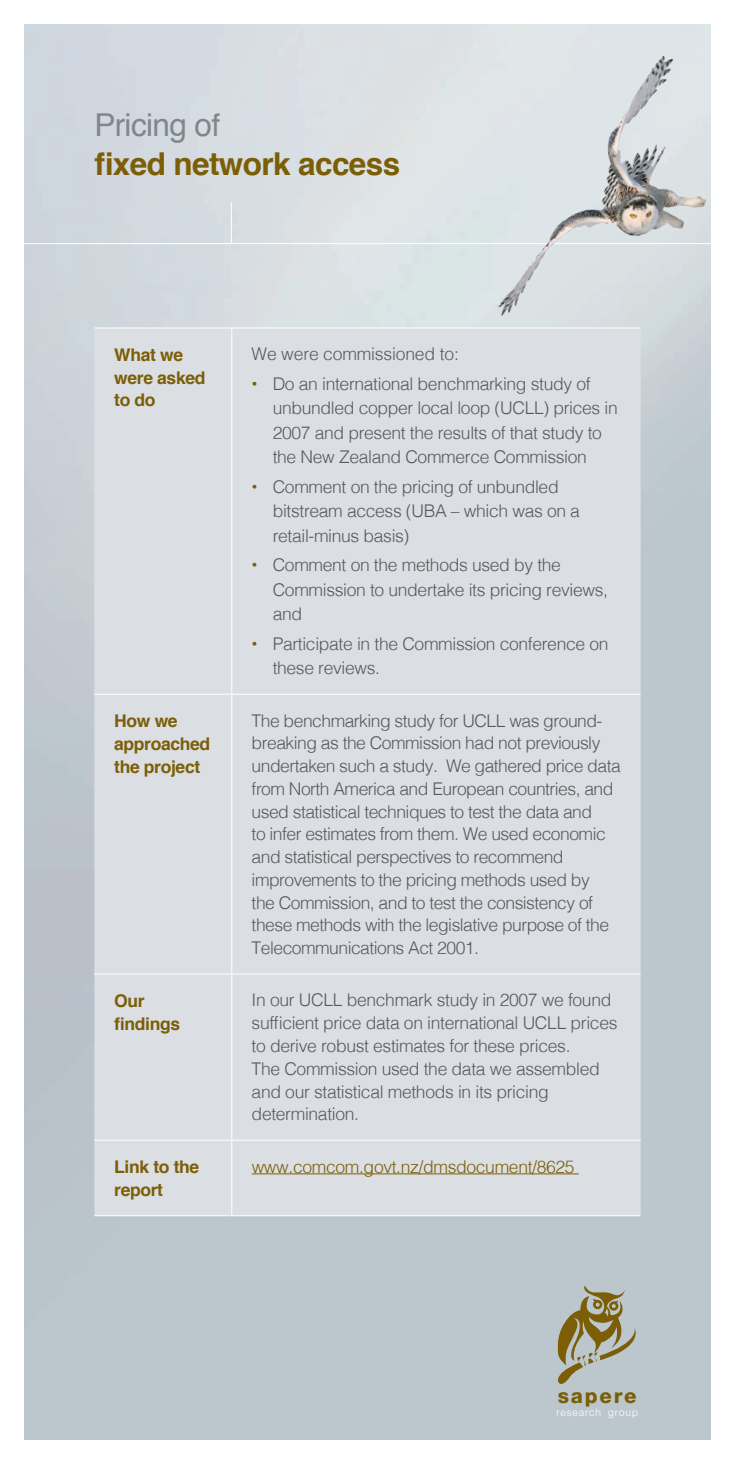
<style>
.page{position:relative;width:735px;height:1464px;background:#fff}
.page>*{position:absolute;margin:0;border:0;box-sizing:border-box;transform-origin:0 0}
.t1{font:700 31.5px "Helvetica";letter-spacing:-.02em;color:#7b5e06}
.t2{font:31.5px "Helvetica";letter-spacing:-.02em;color:#81868d}
.t3{font:800 20.3px "Helvetica Neue";letter-spacing:.09em;color:#7b5e06}
.t4{font:300 17.5px/22.8px "Helvetica";letter-spacing:-.02em;color:#57585a}
.t5{font:700 17.5px/22.8px "Helvetica";letter-spacing:-.02em;color:#7b5e06}
.t6{font:300 17.5px "Helvetica";letter-spacing:-.02em;color:#7b5e06}
.t7{font:300 10.5px "Helvetica Neue";letter-spacing:.08em;color:#fff}
.s1{font-weight:700;color:#7b5e06}
</style>
<div class="page">
<svg style="left:556px;top:1285px;width:88px;height:104px;background:#aaaa97"></svg>
<div style="left:94px;top:328px;width:546px;height:887px;background:#dbdfe3"></div>
<hr style="left:94px;top:973px;width:138px;height:1px;background:#fff">
<hr style="left:94px;top:693px;width:138px;height:1px;background:#fff">
<hr style="left:232px;top:693px;width:408px;height:1px;background:#fff">
<hr style="left:232px;top:973px;width:408px;height:1px;background:#fff">
<hr style="left:94px;top:1139px;width:138px;height:1px;background:#fff">
<hr style="left:232px;top:1139px;width:408px;height:1px;background:#fff">
<hr style="left:231px;top:328px;width:1px;height:365px;background:#fff">
<hr style="left:231px;top:694px;width:1px;height:279px;background:#fff">
<hr style="left:231px;top:974px;width:1px;height:165px;background:#fff">
<hr style="left:231px;top:1140px;width:1px;height:75px;background:#fff">
<hr style="left:251px;top:1173px;width:327px;height:1px;background:#7b5e06">
<img style="left:468px;top:52px;width:243px;height:269px">
<h1 class="t2" style="left:94px;top:112px;width:127px">Pricing of</h1>
<h1 class="t1" style="left:94px;top:151px;width:307px">fixed network access</h1>
<p class="t5" style="left:114px;top:345px;width:93px">What we were asked to do</p>
<p class="t4" style="left:251px;top:344px;width:209px">We were commissioned to:</p>
<p class="t4" style="left:272px;top:373px;width:346px;line-height:24.5px;text-indent:-21px"><span class="s1">•</span> Do an international benchmarking study of unbundled copper local loop (UCLL) prices in 2007 and present the results of that study to the New Zealand Commerce Commission</p>
<p class="t4" style="left:272px;top:476px;width:309px;line-height:24.5px;text-indent:-21px"><span class="s1">•</span> Comment on the pricing of unbundled bitstream access (UBA – which was on a retail-minus basis)</p>
<p class="t4" style="left:272px;top:554px;width:337px;line-height:24.5px;text-indent:-21px"><span class="s1">•</span> Comment on the methods used by the<br>Commission to undertake its pricing reviews, and</p>
<p class="t4" style="left:272px;top:633px;width:337px;line-height:24.5px;text-indent:-21px"><span class="s1">•</span> Participate in the Commission conference on these reviews.</p>
<p class="t5" style="left:114px;top:711px;width:98px">How we approached the project</p>
<p class="t4" style="left:251px;top:710px;width:370px">The benchmarking study for UCLL was ground&shy;breaking as the Commission had not previously undertaken such a study. We gathered price data from North America and European countries, and used statistical techniques to test the data and<br>to infer estimates from them. We used economic and statistical perspectives to recommend improvements to the pricing methods used by<br>the Commission, and to test the consistency of these methods with the legislative purpose of the Telecommunications Act 2001.</p>
<p class="t5" style="left:114px;top:991px;width:67px">Our findings</p>
<p class="t4" style="left:251px;top:990px;width:367px">In our UCLL benchmark study in 2007 we found sufficient price data on international UCLL prices to derive robust estimates for these prices.<br>The Commission used the data we assembled and our statistical methods in its pricing determination.</p>
<p class="t5" style="left:114px;top:1157px;width:86px">Link to the report</p>
<p class="t6" style="left:251px;top:1159px;width:324px">www.comcom.govt.nz/dmsdocument/8625</p>
<p class="t3" style="left:557px;top:1383px;width:80px">sapere</p>
<p class="t7" style="left:556px;top:1405px;width:83px">research group</p>
</div>
